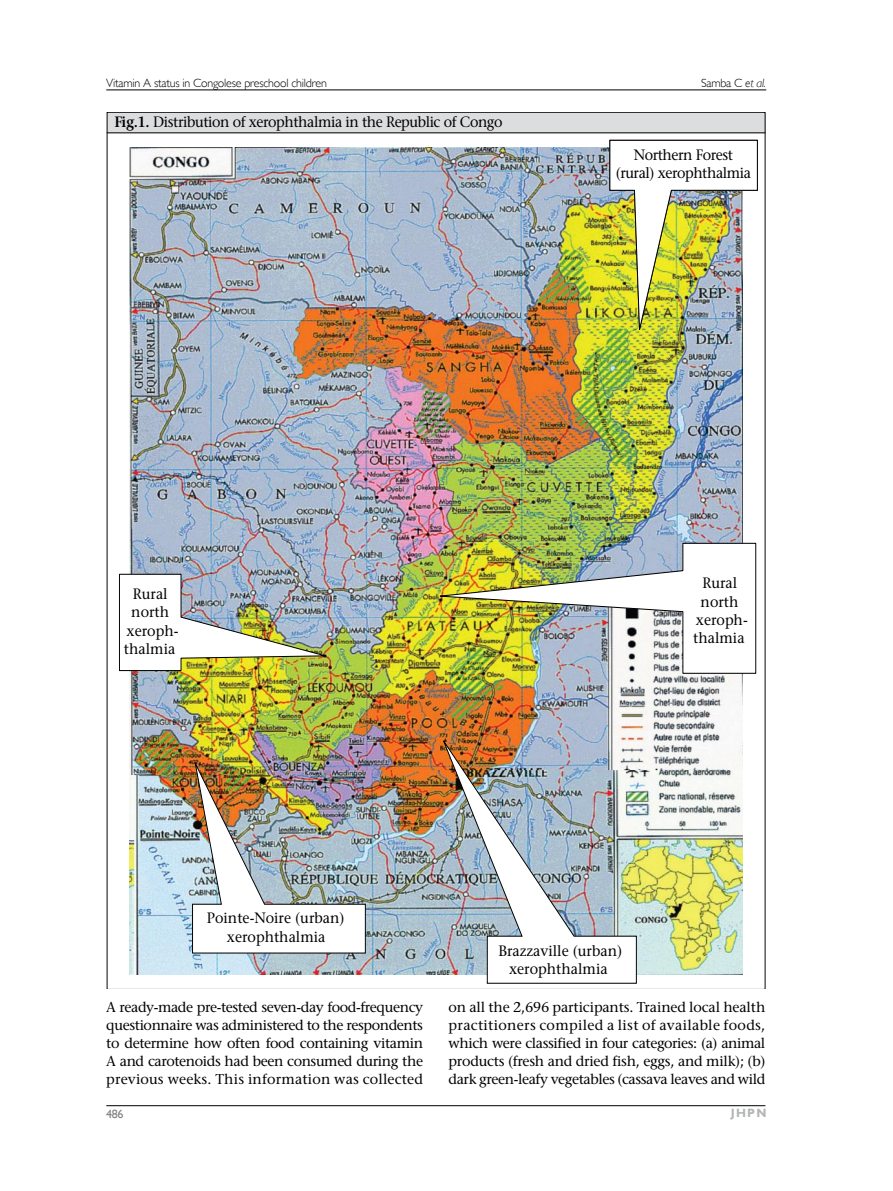
<style>
.page{position:relative;width:893px;height:1191px;background:#fff}
.page>*{position:absolute;margin:0;border:0;box-sizing:border-box;transform-origin:0 0}
.t1{font:500 15px/18px "Stone Serif Std";letter-spacing:-.03em;color:#000;text-align:center;scale:.95 1}
.t2{font:500 15px/18.5px "Stone Serif Std";color:#000;text-align:center;scale:.95 1}
.t3{font:500 15px/18.5px "Stone Serif Std";color:#010101;text-align:center;scale:.95 1}
.t4{font:500 14.25px/18px "Stone Serif Std";letter-spacing:-.03em;color:#000;text-align:justify}
.t5{font:300 12px "Gill Sans";letter-spacing:-.02em;color:#000}
.t6{font:700 12px "Gill Sans";color:#b2b4b6}
.t7{font:12px "Gill Sans";color:#808285}
.s1{font-style:italic}
.s2{font-weight:600}
.s3{font-size:15.3px}
</style>
<div class="page">
<hr style="left:106px;top:90px;width:660px;height:1px;background:#000">
<hr style="left:106px;top:1105px;width:659px;height:1px;background:#000">
<img style="left:107px;top:112px;width:658px;height:877px">
<hr style="left:107px;top:133px;width:658px;height:1px;background:#010101">
<img style="left:442px;top:737px;width:195px;height:246px">
<p class="t5" style="left:106px;top:76px;width:222px">Vitamin A status in Congolese preschool children</p>
<p class="t5" style="left:701px;top:76px;width:66px">Samba C <span class="s1">et al.</span></p>
<p class="t1" style="left:114px;top:113px;width:410px"><span class="s2">Fig.1.</span> Distribution of xerophthalmia in the Republic of Congo</p>
<p class="t1" style="left:616px;top:146px;width:144px">Northern Forest (rural) xerophthalmia</p>
<p class="t2" style="left:124px;top:584px;width:59px">Rural north xeroph&shy;thalmia</p>
<p class="t2" style="left:693px;top:574px;width:59px">Rural north xeroph&shy;thalmia</p>
<p class="t3" style="left:207px;top:909px;width:146px">Pointe-Noire (urban) xerophthalmia</p>
<p class="t2" style="left:498px;top:941px;width:132px">Brazzaville (urban<span class="s3">) </span>xerophthalmia</p>
<p class="t4" style="left:106px;top:998px;width:318px">A ready-made pre-tested seven-day food-frequency questionnaire was administered to the respondents to determine how often food containing vitamin A and carotenoids had been consumed during the previous weeks. This information was collected</p>
<p class="t4" style="left:449px;top:998px;width:318px">on all the 2,696 participants. Trained local health practitioners compiled a list of available foods, which were classified in four categories: (a) animal products (fresh and dried fish, eggs, and milk); (b) dark green-leafy vegetables (cassava leaves and wild</p>
<p class="t7" style="left:106px;top:1106px;width:19px">486</p>
<p class="t6" style="left:731px;top:1105px;width:37px">JHPN</p>
</div>
